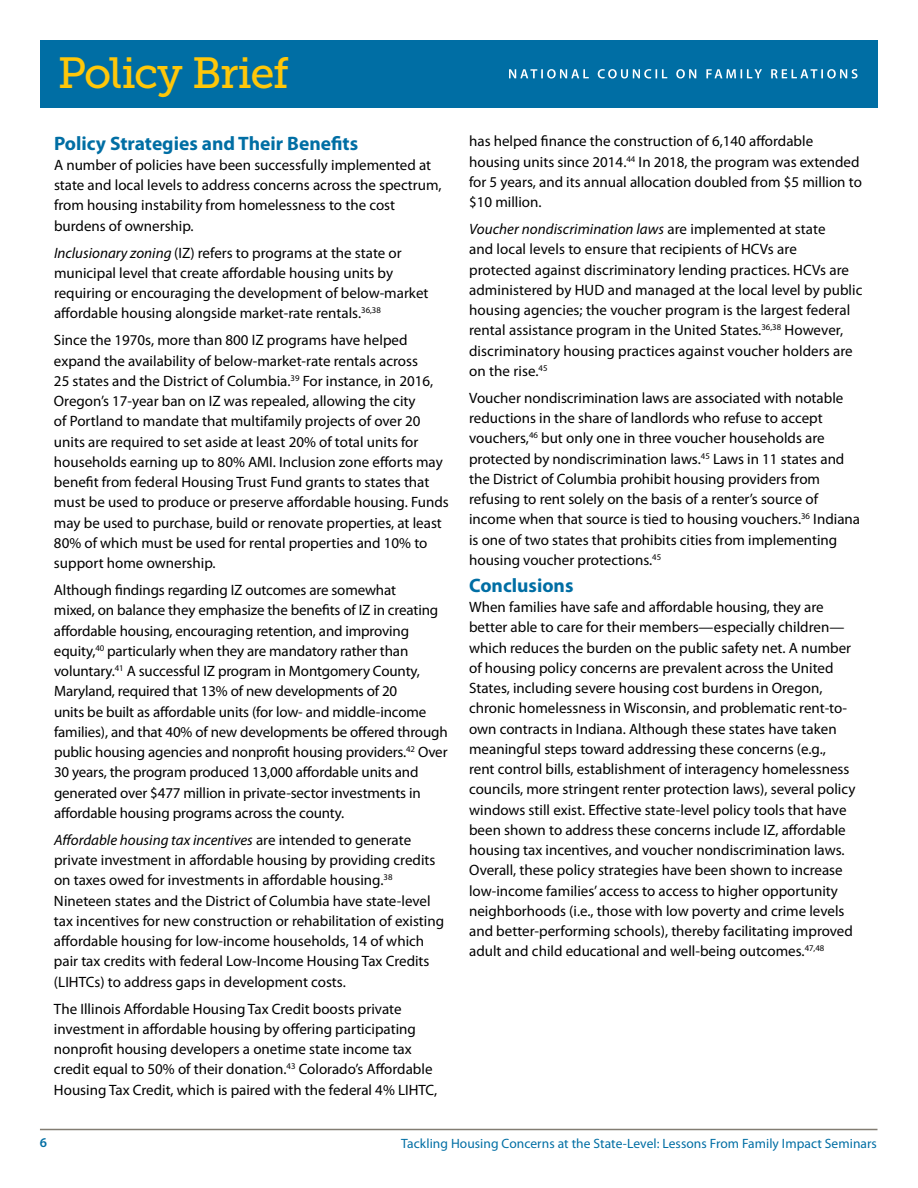
<style>
.page{position:relative;width:918px;height:1188px;background:#fff}
.page>*{position:absolute;margin:0;border:0;box-sizing:border-box;transform-origin:0 0}
.t1{font:43.5px "Museo Slab 500";letter-spacing:-.04em;color:#ffc709}
.t2{font:700 19.5px "Myriad Pro";color:#006ea4}
.t3{font:15px/20.2px "Myriad Pro";color:#000}
.t4{font:13.5px "Myriad Pro";letter-spacing:.005em;color:#006ea4}
.t5{font:600 13.5px "Myriad Pro";color:#006ea4}
.s1{font-style:italic}
</style>
<div class="page">
<hr style="left:40px;top:1129px;width:837px;height:1px;background:#827c72">
<div style="left:40px;top:40px;width:838px;height:68px;background:#006ea4"></div>
<svg style="left:509px;top:69px;width:349px;height:10px"></svg>
<h1 class="t1" style="left:58px;top:49px;width:233px">Policy Brief</h1>
<h2 class="t2" style="left:54px;top:130px;width:306px">Policy Strategies and Their Benefits</h2>
<p class="t3" style="left:54px;top:154px;width:389px">A number of policies have been successfully implemented at state and local levels to address concerns across the spectrum, from housing instability from homelessness to the cost burdens of ownership.</p>
<p class="t3" style="left:54px;top:242px;width:376px"><span class="s1">Inclusionary zoning</span> (IZ) refers to programs at the state or municipal level that create affordable housing units by requiring or encouraging the development of below-market affordable housing alongside market-rate rentals.<sup>36,38</sup></p>
<p class="t3" style="left:54px;top:330px;width:396px">Since the 1970s, more than 800 IZ programs have helped expand the availability of below-market-rate rentals across<br>25 states and the District of Columbia.<sup>39</sup> For instance, in 2016, Oregon’s 17-year ban on IZ was repealed, allowing the city<br>of Portland to mandate that multifamily projects of over 20 units are required to set aside at least 20% of total units for households earning up to 80% AMI. Inclusion zone efforts may benefit from federal Housing Trust Fund grants to states that must be used to produce or preserve affordable housing. Funds may be used to purchase, build or renovate properties, at least 80% of which must be used for rental properties and 10% to support home ownership.</p>
<p class="t3" style="left:54px;top:580px;width:395px">Although findings regarding IZ outcomes are somewhat<br>mixed, on balance they emphasize the benefits of IZ in creating affordable housing, encouraging retention, and improving equity,<sup>40</sup> particularly when they are mandatory rather than voluntary.<sup>41</sup> A successful IZ program in Montgomery County, Maryland, required that 13% of new developments of 20<br>units be built as affordable units (for low- and middle-income families), and that 40% of new developments be offered through public housing agencies and nonprofit housing providers.<sup>42</sup> Over 30 years, the program produced 13,000 affordable units and generated over $477 million in private-sector investments in affordable housing programs across the county.</p>
<p class="t3" style="left:54px;top:829px;width:392px"><span class="s1">Affordable housing tax incentives</span> are intended to generate private investment in affordable housing by providing credits on taxes owed for investments in affordable housing.<sup>38<br></sup>Nineteen states and the District of Columbia have state-level tax incentives for new construction or rehabilitation of existing affordable housing for low-income households, 14 of which pair tax credits with federal Low-Income Housing Tax Credits (LIHTCs) to address gaps in development costs.</p>
<p class="t3" style="left:54px;top:998px;width:385px">The Illinois Affordable Housing Tax Credit boosts private investment in affordable housing by offering participating nonprofit housing developers a onetime state income tax credit equal to 50% of their donation.<sup>43</sup> Colorado’s Affordable Housing Tax Credit, which is paired with the federal 4% LIHTC,</p>
<p class="t3" style="left:469px;top:131px;width:394px">has helped finance the construction of 6,140 affordable housing units since 2014.<sup>44</sup> In 2018, the program was extended for 5 years, and its annual allocation doubled from $5 million to $10 million.</p>
<p class="t3" style="left:469px;top:219px;width:395px"><span class="s1">Voucher nondiscrimination laws</span> are implemented at state<br>and local levels to ensure that recipients of HCVs are protected against discriminatory lending practices. HCVs are administered by HUD and managed at the local level by public housing agencies; the voucher program is the largest federal rental assistance program in the United States.<sup>36,38</sup> However, discriminatory housing practices against voucher holders are on the rise.<sup>45</sup></p>
<p class="t3" style="left:469px;top:387px;width:393px">Voucher nondiscrimination laws are associated with notable reductions in the share of landlords who refuse to accept vouchers,<sup>46</sup> but only one in three voucher households are protected by nondiscrimination laws.<sup>45</sup> Laws in 11 states and the District of Columbia prohibit housing providers from refusing to rent solely on the basis of a renter’s source of income when that source is tied to housing vouchers.<sup>36</sup> Indiana is one of two states that prohibits cities from implementing housing voucher protections.<sup>45</sup></p>
<h2 class="t2" style="left:469px;top:572px;width:106px">Conclusions</h2>
<p class="t3" style="left:469px;top:597px;width:388px">When families have safe and affordable housing, they are better able to care for their members—especially children— which reduces the burden on the public safety net. A number of housing policy concerns are prevalent across the United States, including severe housing cost burdens in Oregon, chronic homelessness in Wisconsin, and problematic rent-to&shy;own contracts in Indiana. Although these states have taken meaningful steps toward addressing these concerns (e.g.,<br>rent control bills, establishment of interagency homelessness councils, more stringent renter protection laws), several policy windows still exist. Effective state-level policy tools that have been shown to address these concerns include IZ, affordable housing tax incentives, and voucher nondiscrimination laws.<br>Overall, these policy strategies have been shown to increase low-income families’ access to access to higher opportunity neighborhoods (i.e., those with low poverty and crime levels and better-performing schools), thereby facilitating improved adult and child educational and well-being outcomes.<sup>47,48</sup></p>
<p class="t5" style="left:40px;top:1134px;width:9px">6</p>
<p class="t4" style="left:401px;top:1136px;width:477px">Tackling Housing Concerns at the State-Level: Lessons From Family Impact Seminars</p>
</div>
